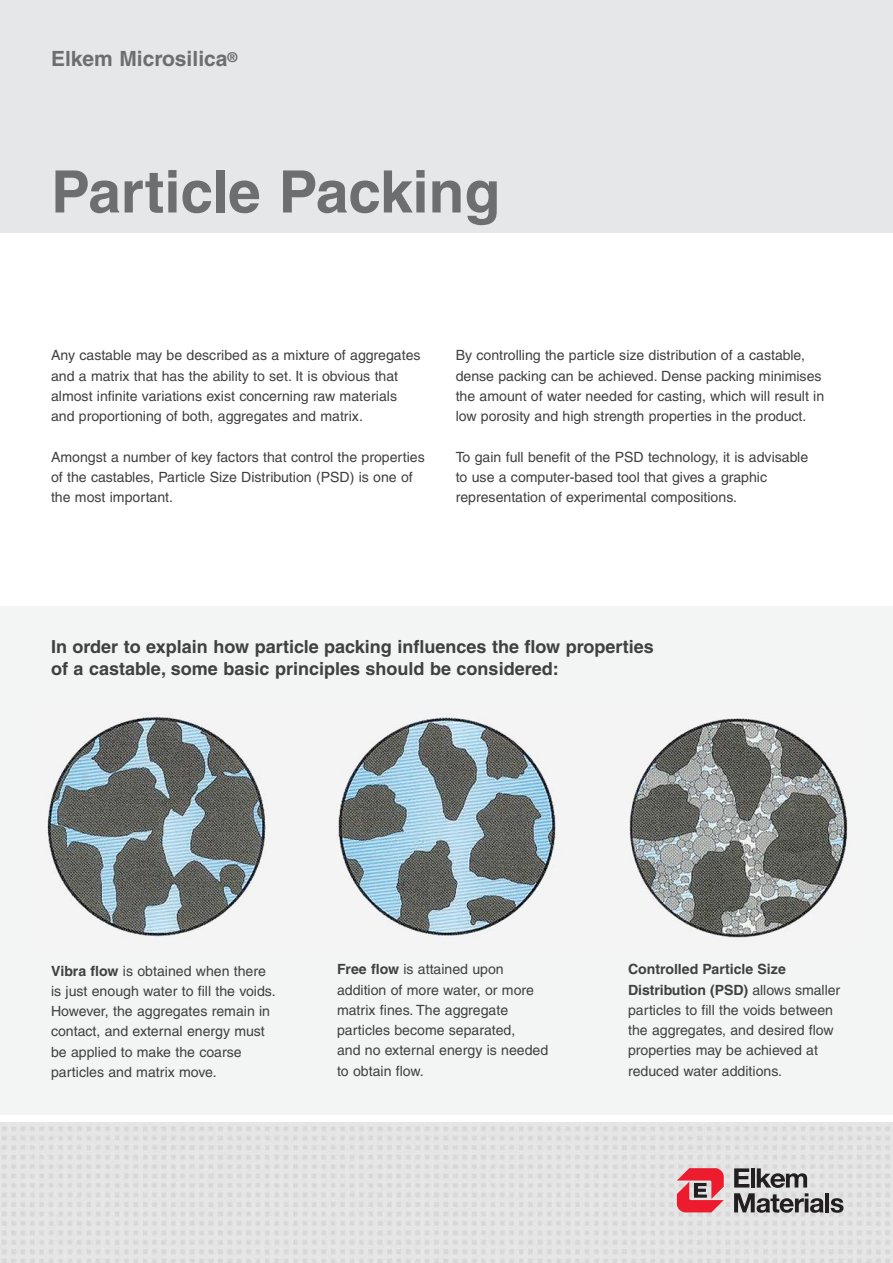
<style>
.page{position:relative;width:893px;height:1263px;background:#fff}
.page>*{position:absolute;margin:0;border:0;box-sizing:border-box;transform-origin:0 0}
.t1{font:700 58.5px "Helvetica";color:#6d6e70}
.t2{font:700 21px "Helvetica";color:#6d6e70}
.t3{font:700 18px/22.2px "Helvetica";color:#404041}
.t4{font:14.1px/20.2px "Helvetica";color:#404041}
.s1{font-weight:700}
</style>
<div class="page">
<img style="left:0;top:1122px;width:892px;height:141px">
<div style="left:0;top:0;width:892px;height:233px;background:#e6e7e8"></div>
<div style="left:0;top:606px;width:892px;height:509px;background:#f3f4f4"></div>
<img style="left:47px;top:716px;width:801px;height:222px">
<svg style="left:677px;top:1168px;width:46px;height:44px"></svg>
<svg style="left:734px;top:1168px;width:89px;height:45px"></svg>
<hr style="left:825px;top:1193px;width:4px;height:19px;background:#231f20">
<svg style="left:830px;top:1198px;width:13px;height:15px"></svg>
<h2 class="t2" style="left:51px;top:51px;width:188px">Elkem Microsilica<sup>®</sup></h2>
<h1 class="t1" style="left:51px;top:170px;width:450px">Particle Packing</h1>
<p class="t4" style="left:51px;top:347px;width:371px">Any castable may be described as a mixture of aggregates and a matrix that has the ability to set. It is obvious that almost infinite variations exist concerning raw materials and proportioning of both, aggregates and matrix.</p>
<p class="t4" style="left:51px;top:448px;width:375px">Amongst a number of key factors that control the properties of the castables, Particle Size Distribution (PSD) is one of the most important.</p>
<p class="t4" style="left:455px;top:347px;width:370px">By controlling the particle size distribution of a castable, dense packing can be achieved. Dense packing minimises the amount of water needed for casting, which will result in low porosity and high strength properties in the product.</p>
<p class="t4" style="left:455px;top:448px;width:354px">To gain full benefit of the PSD technology, it is advisable to use a computer-based tool that gives a graphic representation of experimental compositions.</p>
<p class="t3" style="left:51px;top:637px;width:604px">In order to explain how particle packing influences the flow properties of a castable, some basic principles should be considered:</p>
<p class="t4" style="left:51px;top:962px;width:226px"><span class="s1">Vibra flow</span> is obtained when there is just enough water to fill the voids.<br>However, the aggregates remain in contact, and external energy must be applied to make the coarse particles and matrix move.</p>
<p class="t4" style="left:337px;top:961px;width:213px"><span class="s1">Free flow</span> is attained upon addition of more water, or more matrix fines. The aggregate particles become separated,<br>and no external energy is needed to obtain flow.</p>
<p class="t4" style="left:628px;top:961px;width:213px"><span class="s1">Controlled Particle Size<br>Distribution (PSD)</span> allows smaller particles to fill the voids between the aggregates, and desired flow properties may be achieved at reduced water additions.</p>
</div>
